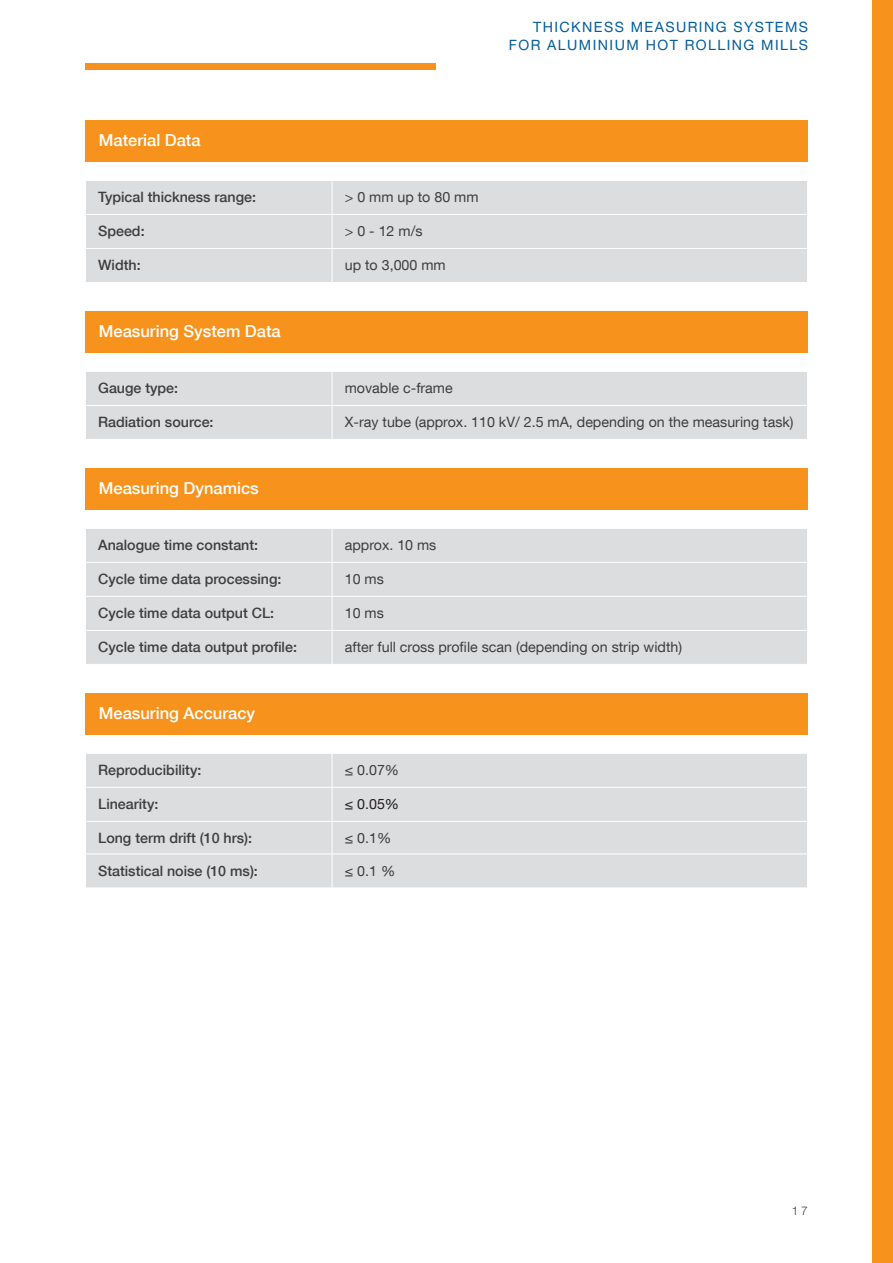
<style>
.page{position:relative;width:893px;height:1263px;background:#fff}
.page>*{position:absolute;margin:0;border:0;box-sizing:border-box;transform-origin:0 0}
.t1{font:500 16.5px "Helvetica Neue LT Com";color:#fff}
.t2{font:500 14.25px "Helvetica Neue LT Com";color:#3e3e3f}
.t3{font:14.25px "Helvetica Neue LT Com";color:#3e3e3f}
.t4{font:14.25px/18px "Helvetica Neue LT Pro";letter-spacing:.1em;color:#005d9c;text-align:right}
.t5{font:14.25px "Helvetica Neue LT Com";color:#231f20}
.t6{font:300 12px "Helvetica Neue LT Pro";color:#3e3e3f}
</style>
<div class="page">
<div style="left:85px;top:64px;width:351px;height:6px;background:#f7931d"></div>
<div style="left:872px;top:0;width:21px;height:1263px;background:#f7931d"></div>
<div style="left:86px;top:181px;width:721px;height:101px;background:#dcdddf"></div>
<hr style="left:332px;top:181px;width:1px;height:33px;background:#fff">
<hr style="left:85px;top:214px;width:247px;height:1px;background:#fff">
<hr style="left:332px;top:214px;width:476px;height:1px;background:#fff">
<hr style="left:332px;top:215px;width:1px;height:33px;background:#fff">
<hr style="left:85px;top:248px;width:247px;height:1px;background:#fff">
<hr style="left:332px;top:248px;width:476px;height:1px;background:#fff">
<hr style="left:332px;top:249px;width:1px;height:33px;background:#fff">
<div style="left:86px;top:372px;width:721px;height:67px;background:#dcdddf"></div>
<hr style="left:332px;top:372px;width:1px;height:33px;background:#fff">
<hr style="left:85px;top:405px;width:247px;height:1px;background:#fff">
<hr style="left:332px;top:405px;width:476px;height:1px;background:#fff">
<hr style="left:332px;top:406px;width:1px;height:33px;background:#fff">
<div style="left:86px;top:529px;width:721px;height:135px;background:#dcdddf"></div>
<hr style="left:332px;top:529px;width:1px;height:33px;background:#fff">
<hr style="left:85px;top:562px;width:247px;height:1px;background:#fff">
<hr style="left:332px;top:562px;width:476px;height:1px;background:#fff">
<hr style="left:332px;top:563px;width:1px;height:33px;background:#fff">
<hr style="left:85px;top:596px;width:247px;height:1px;background:#fff">
<hr style="left:332px;top:596px;width:476px;height:1px;background:#fff">
<hr style="left:332px;top:597px;width:1px;height:33px;background:#fff">
<hr style="left:85px;top:630px;width:247px;height:1px;background:#fff">
<hr style="left:332px;top:630px;width:476px;height:1px;background:#fff">
<hr style="left:332px;top:631px;width:1px;height:33px;background:#fff">
<div style="left:86px;top:754px;width:721px;height:133px;background:#dcdddf"></div>
<hr style="left:332px;top:754px;width:1px;height:33px;background:#fff">
<hr style="left:85px;top:787px;width:247px;height:1px;background:#fff">
<hr style="left:332px;top:787px;width:476px;height:1px;background:#fff">
<hr style="left:332px;top:788px;width:1px;height:33px;background:#fff">
<hr style="left:85px;top:821px;width:247px;height:1px;background:#fff">
<hr style="left:332px;top:821px;width:476px;height:1px;background:#fff">
<hr style="left:332px;top:822px;width:1px;height:31px;background:#fff">
<hr style="left:85px;top:853px;width:247px;height:1px;background:#fff">
<hr style="left:332px;top:853px;width:476px;height:1px;background:#fff">
<hr style="left:332px;top:854px;width:1px;height:33px;background:#fff">
<div style="left:85px;top:120px;width:723px;height:41px;background:#f7931d"></div>
<div style="left:85px;top:311px;width:723px;height:41px;background:#f7931d"></div>
<div style="left:85px;top:468px;width:723px;height:41px;background:#f7931d"></div>
<div style="left:85px;top:693px;width:723px;height:41px;background:#f7931d"></div>
<p class="t4" style="left:509px;top:18px;width:301px">THICKNESS MEASURING SYSTEMS<br>FOR ALUMINIUM HOT ROLLING MILLS</p>
<p class="t1" style="left:99px;top:130px;width:103px">Material Data</p>
<p class="t2" style="left:98px;top:188px;width:159px">Typical thickness range:</p>
<p class="t3" style="left:345px;top:188px;width:135px">&gt; 0 mm up to 80 mm</p>
<p class="t2" style="left:98px;top:222px;width:48px">Speed:</p>
<p class="t3" style="left:345px;top:222px;width:79px">&gt; 0 - 12 m/s</p>
<p class="t2" style="left:98px;top:256px;width:44px">Width:</p>
<p class="t3" style="left:345px;top:256px;width:102px">up to 3,000 mm</p>
<p class="t1" style="left:99px;top:321px;width:183px">Measuring System Data</p>
<p class="t2" style="left:98px;top:379px;width:81px">Gauge type:</p>
<p class="t3" style="left:345px;top:379px;width:109px">movable c-frame</p>
<p class="t2" style="left:98px;top:413px;width:117px">Radiation source:</p>
<p class="t3" style="left:345px;top:413px;width:450px">X-ray tube (approx. 110 kV/ 2.5 mA, depending on the measuring task)</p>
<p class="t1" style="left:99px;top:478px;width:161px">Measuring Dynamics</p>
<p class="t2" style="left:98px;top:536px;width:161px">Analogue time constant:</p>
<p class="t3" style="left:345px;top:536px;width:93px">approx. 10 ms</p>
<p class="t2" style="left:98px;top:570px;width:185px">Cycle time data processing:</p>
<p class="t3" style="left:345px;top:570px;width:41px">10 ms</p>
<p class="t2" style="left:98px;top:604px;width:178px">Cycle time data output CL:</p>
<p class="t3" style="left:345px;top:604px;width:41px">10 ms</p>
<p class="t2" style="left:98px;top:638px;width:200px">Cycle time data output profile:</p>
<p class="t3" style="left:345px;top:638px;width:339px">after full cross profile scan (depending on strip width)</p>
<p class="t1" style="left:99px;top:703px;width:158px">Measuring Accuracy</p>
<p class="t2" style="left:98px;top:761px;width:105px">Reproducibility:</p>
<p class="t3" style="left:345px;top:761px;width:56px">≤ 0.07%</p>
<p class="t2" style="left:98px;top:795px;width:62px">Linearity:</p>
<p class="t5" style="left:345px;top:795px;width:56px">≤ 0.05%</p>
<p class="t2" style="left:98px;top:829px;width:155px">Long term drift (10 hrs):</p>
<p class="t3" style="left:345px;top:829px;width:48px">≤ 0.1%</p>
<p class="t2" style="left:98px;top:862px;width:161px">Statistical noise (10 ms):</p>
<p class="t3" style="left:345px;top:862px;width:52px">≤ 0.1 %</p>
<p class="t6" style="left:792px;top:1203px;width:17px">17</p>
</div>
